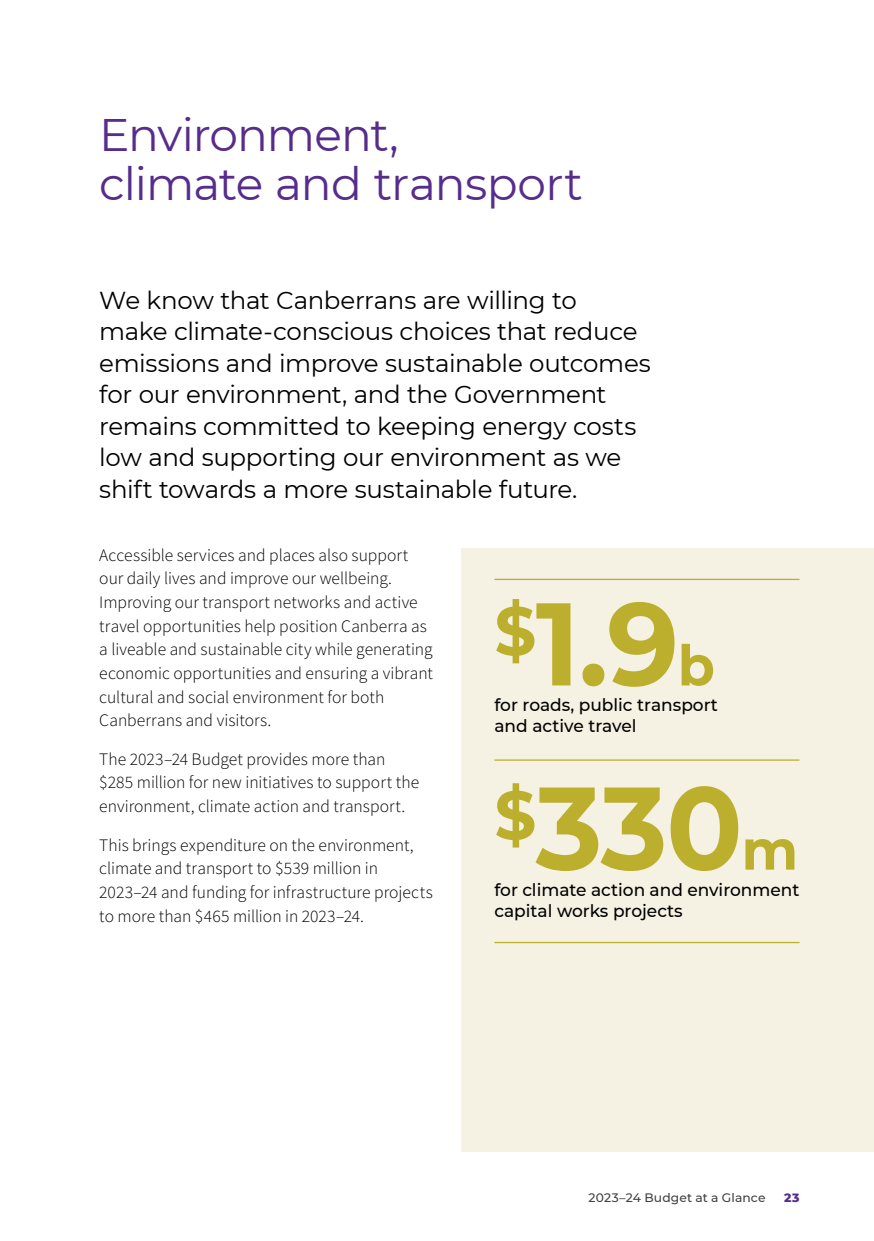
<style>
.page{position:relative;width:874px;height:1241px;background:#fff}
.page>*{position:absolute;margin:0;border:0;box-sizing:border-box;transform-origin:0 0}
.Infographic_BIG_text{font:700 117.25px "Montserrat";color:#bdaf2e;scale:.96 1}
.Infographic_BIG_text-2{font:700 68.42px "Montserrat";color:#bdaf2e;scale:.96 1}
.t1{font:45.5px/49px "Montserrat";letter-spacing:-.025em;color:#562c8c}
.Introduction_paragraph{font:24.5px/31.5px "Montserrat";letter-spacing:-.015em;color:#000}
.Body{font:300 17.5px/23.6px "Source Sans Pro";color:#000}
.Infographic_small_text{font:500 17.5px/21px "Montserrat";color:#000}
.t2{font:500 12.25px "Montserrat";letter-spacing:.01em;color:#414042}
.t3{font:800 12.25px "Montserrat";color:#562c8c}
.s1{font-size:56px}
</style>
<div class="page">
<div style="left:461px;top:547px;width:412px;height:604px;background:#f5f1e3"></div>
<hr style="left:494px;top:578px;width:305px;height:2px;background:#bdaf2e">
<hr style="left:494px;top:759px;width:305px;height:1px;background:#bdaf2e">
<hr style="left:494px;top:941px;width:305px;height:2px;background:#bdaf2e">
<h1 class="t1" style="left:99px;top:109px;width:485px">Environment,<br>climate and transport</h1>
<p class="Introduction_paragraph" style="left:99px;top:283px;width:552px">We know that Canberrans are willing to make climate-conscious choices that reduce emissions and improve sustainable outcomes for our environment, and the Government remains committed to keeping energy costs low and supporting our environment as we shift towards a more sustainable future.</p>
<p class="Body" style="left:99px;top:543px;width:335px">Accessible services and places also support our daily lives and improve our wellbeing.<br>Improving our transport networks and active travel opportunities help position Canberra as a liveable and sustainable city while generating economic opportunities and ensuring a vibrant cultural and social environment for both Canberrans and visitors.</p>
<p class="Body" style="left:99px;top:747px;width:321px">The 2023–24 Budget provides more than $285 million for new initiatives to support the environment, climate action and transport.</p>
<p class="Body" style="left:99px;top:832px;width:335px">This brings expenditure on the environment, climate and transport to $539 million in 2023–24 and funding for infrastructure projects to more than $465 million in 2023–24.</p>
<p class="Infographic_BIG_text" style="left:494px;top:559px;width:231px"><sup>$</sup>1.9<span class="s1">b</span></p>
<p class="Infographic_small_text" style="left:494px;top:694px;width:225px">for roads, public transport and active travel</p>
<p class="Infographic_BIG_text-2" style="left:494px;top:765px;width:45px">$</p>
<p class="Infographic_small_text" style="left:494px;top:878px;width:306px">for climate action and environment</p>
<p class="Infographic_BIG_text" style="left:535px;top:743px;width:275px">330<span class="s1">m</span></p>
<p class="Infographic_small_text" style="left:494px;top:899px;width:190px">capital works projects</p>
<p class="t2" style="left:588px;top:1189px;width:178px">2023–24 Budget at a Glance</p>
<p class="t3" style="left:783px;top:1188px;width:17px">23</p>
</div>
